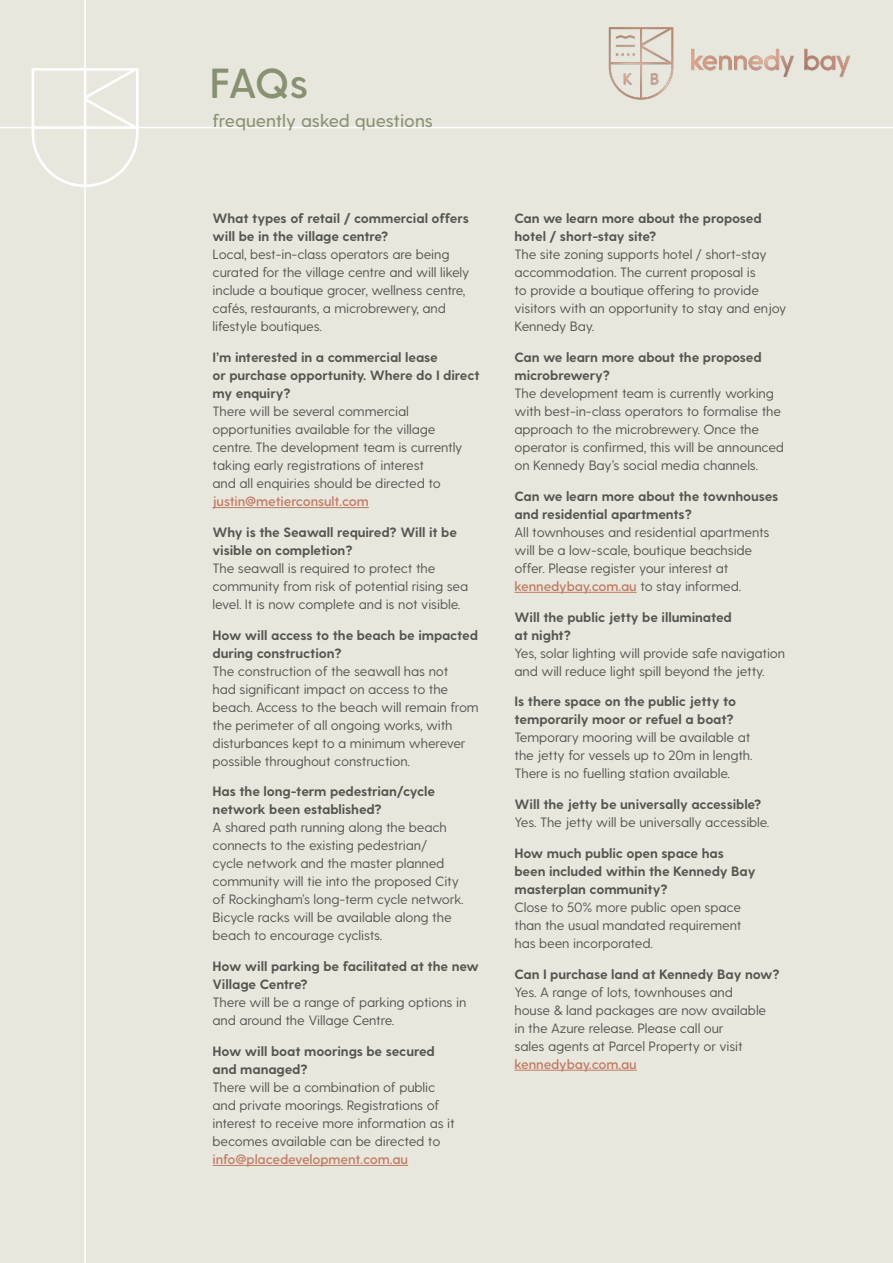
<style>
.page{position:relative;width:893px;height:1263px;background:#e7e7dd}
.page>*{position:absolute;margin:0;border:0;box-sizing:border-box;transform-origin:0 0}
.t1{font:600 42px "Greycliff CF";color:#889170}
.t2{font:500 18px "Greycliff CF";color:#889170}
.t3{font:13.5px/18px "Greycliff CF";letter-spacing:-.01em;color:#555551}
.t4{font:700 13.5px/18px "Greycliff CF";letter-spacing:-.01em;color:#555551}
.t5{font:600 13.5px "Greycliff CF";letter-spacing:-.01em;color:#c27a62}
.s1{font-weight:600;color:#c27a62}
</style>
<div class="page">
<svg style="left:32px;top:68px;width:107px;height:119px"></svg>
<hr style="left:84px;top:0;width:2px;height:1263px;background:#fff">
<hr style="left:0;top:127px;width:893px;height:1px;background:#fff">
<hr style="left:213px;top:507px;width:156px;height:1px;background:#c27a62">
<hr style="left:213px;top:1165px;width:195px;height:1px;background:#c27a62">
<hr style="left:514px;top:592px;width:123px;height:1px;background:#c27a62">
<hr style="left:514px;top:1070px;width:123px;height:1px;background:#c27a62">
<img style="left:608px;top:27px;width:243px;height:73px">
<h1 class="t1" style="left:210px;top:59px;width:100px">FAQs</h1>
<h2 class="t2" style="left:213px;top:110px;width:222px">frequently asked questions</h2>
<p class="t4" style="left:213px;top:210px;width:258px">What types of retail / commercial offers will be in the village centre?</p>
<p class="t3" style="left:213px;top:246px;width:258px">Local, best-in-class operators are being curated for the village centre and will likely include a boutique grocer, wellness centre, cafés, restaurants, a microbrewery, and lifestyle boutiques.</p>
<p class="t4" style="left:213px;top:349px;width:269px">I’m interested in a commercial lease<br>or purchase opportunity. Where do I direct my enquiry?</p>
<p class="t3" style="left:213px;top:403px;width:251px">There will be several commercial opportunities available for the village centre. The development team is currently taking early registrations of interest<br>and all enquiries should be directed to</p>
<p class="t5" style="left:213px;top:493px;width:158px">justin@metierconsult.com</p>
<p class="t4" style="left:213px;top:524px;width:246px">Why is the Seawall required? Will it be visible on completion?</p>
<p class="t3" style="left:213px;top:559px;width:257px">The seawall is required to protect the community from risk of potential rising sea level. It is now complete and is not visible.</p>
<p class="t4" style="left:213px;top:626px;width:267px">How will access to the beach be impacted during construction?</p>
<p class="t3" style="left:213px;top:662px;width:268px">The construction of the seawall has not<br>had significant impact on access to the beach. Access to the beach will remain from the perimeter of all ongoing works, with disturbances kept to a minimum wherever possible throughout construction.</p>
<p class="t4" style="left:213px;top:783px;width:224px">Has the long-term pedestrian/cycle network been established?</p>
<p class="t3" style="left:213px;top:819px;width:253px">A shared path running along the beach connects to the existing pedestrian/<br>cycle network and the master planned community will tie into the proposed City of Rockingham’s long-term cycle network.<br>Bicycle racks will be available along the beach to encourage cyclists.</p>
<p class="t4" style="left:213px;top:958px;width:268px">How will parking be facilitated at the new<br>Village Centre?</p>
<p class="t3" style="left:213px;top:994px;width:255px">There will be a range of parking options in and around the Village Centre.</p>
<p class="t4" style="left:213px;top:1043px;width:224px">How will boat moorings be secured and managed?</p>
<p class="t3" style="left:213px;top:1078px;width:244px">There will be a combination of public and private moorings. Registrations of interest to receive more information as it becomes available can be directed to</p>
<p class="t5" style="left:213px;top:1151px;width:197px">info@placedevelopment.com.au</p>
<p class="t4" style="left:514px;top:210px;width:249px">Can we learn more about the proposed hotel / short-stay site?</p>
<p class="t3" style="left:514px;top:246px;width:273px">The site zoning supports hotel / short-stay accommodation. The current proposal is<br>to provide a boutique offering to provide visitors with an opportunity to stay and enjoy Kennedy Bay.</p>
<p class="t4" style="left:514px;top:349px;width:249px">Can we learn more about the proposed microbrewery?</p>
<p class="t3" style="left:514px;top:385px;width:271px">The development team is currently working with best-in-class operators to formalise the approach to the microbrewery. Once the operator is confirmed, this will be announced on Kennedy Bay’s social media channels.</p>
<p class="t4" style="left:514px;top:488px;width:265px">Can we learn more about the townhouses and residential apartments?</p>
<p class="t3" style="left:514px;top:523px;width:256px">All townhouses and residential apartments will be a low-scale, boutique beachside offer. Please register your interest at <span class="s1">kennedybay.com.au</span> to stay informed.</p>
<p class="t4" style="left:514px;top:608px;width:219px">Will the public jetty be illuminated at night?</p>
<p class="t3" style="left:514px;top:644px;width:272px">Yes, solar lighting will provide safe navigation and will reduce light spill beyond the jetty.</p>
<p class="t4" style="left:514px;top:693px;width:223px">Is there space on the public jetty to temporarily moor or refuel a boat?</p>
<p class="t3" style="left:514px;top:729px;width:240px">Temporary mooring will be available at the jetty for vessels up to 20m in length.<br>There is no fuelling station available.</p>
<p class="t4" style="left:514px;top:796px;width:248px">Will the jetty be universally accessible?</p>
<p class="t3" style="left:514px;top:814px;width:256px">Yes. The jetty will be universally accessible.</p>
<p class="t4" style="left:514px;top:845px;width:243px">How much public open space has been included within the Kennedy Bay masterplan community?</p>
<p class="t3" style="left:514px;top:898px;width:228px;text-align:justify">Close to 50% more public open space than the usual mandated requirement has been incorporated.</p>
<p class="t4" style="left:514px;top:965px;width:267px">Can I purchase land at Kennedy Bay now?</p>
<p class="t3" style="left:514px;top:983px;width:253px">Yes. A range of lots, townhouses and house &amp; land packages are now available in the Azure release. Please call our<br>sales agents at Parcel Property or visit</p>
<p class="t5" style="left:514px;top:1056px;width:124px">kennedybay.com.au</p>
</div>
